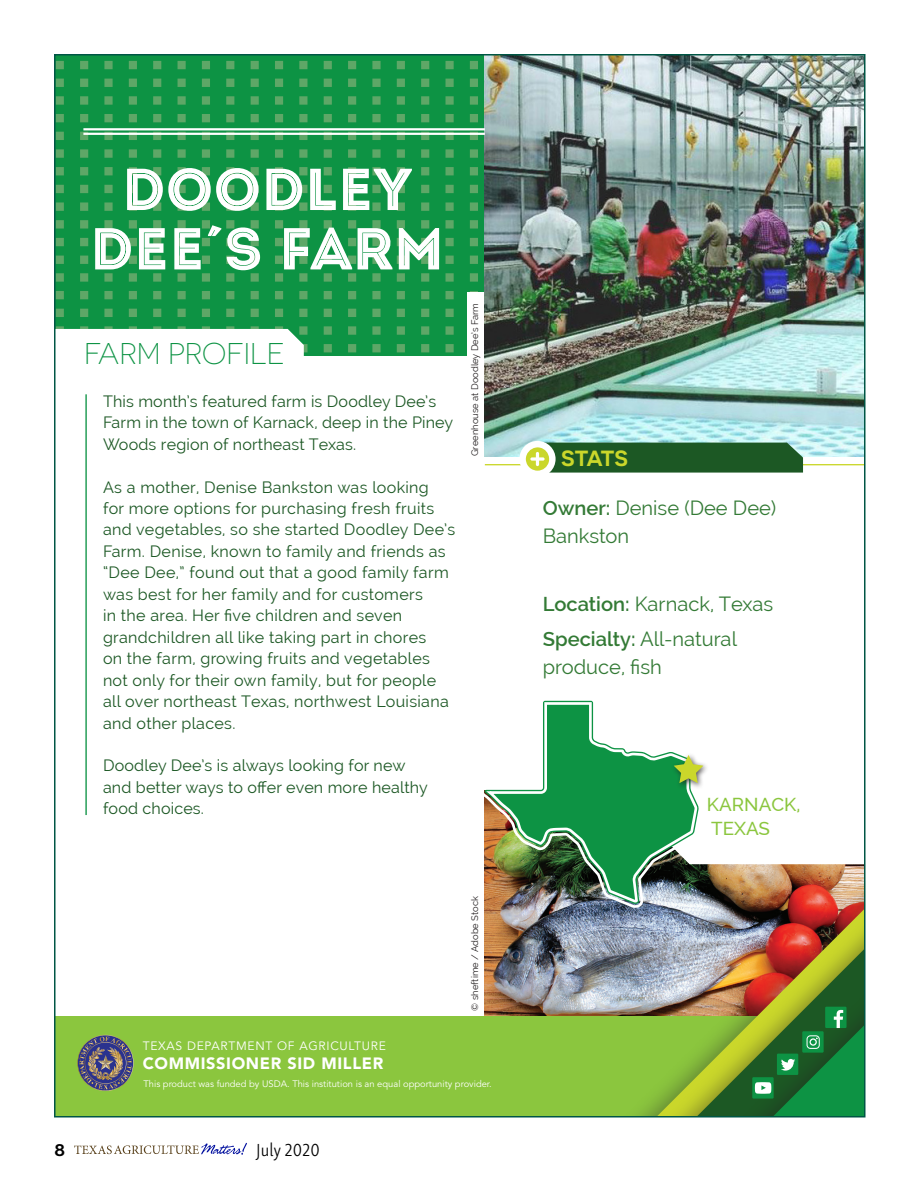
<style>
.page{position:relative;width:918px;height:1188px;background:#fff}
.page>*{position:absolute;margin:0;border:0;box-sizing:border-box;transform-origin:0 0}
.t1{font:58.95px/59.4px "Intro Inline";color:#fff;text-align:center}
.t2{font:300 30px "Novecentosanswide";color:#0d9344}
.t3{font:600 21.9px "Novecentosanswide";letter-spacing:-.06em;color:#cad72b}
.t4{font:20.1px/28.2px "Raleway";color:#337a35}
.t5{font:500 18.75px/24.2px "Raleway";color:#8bc63e}
.t6{font:300 18px "Skolar Sans Latn Cn";color:#000}
.t7{font:600 18px "Basic Gothic Pro";color:#000}
.t8{font:900 16.35px "Avenir";letter-spacing:.04em;color:#fff}
.t9{font:16.05px/21.5px "Raleway";letter-spacing:.02em;color:#1c5824}
.t10{font:12px "Avenir";letter-spacing:.06em;color:#fff}
.t11{font:9.45px "Avenir";color:#fff}
.t12{font:9.45px "Raleway";color:#231f20}
.s1{font-weight:600}
</style>
<div class="page">
<div style="left:55px;top:55px;width:434px;height:301px;background:#0d9344"></div>
<svg style="left:57px;top:61px;width:428px;height:8px"></svg>
<svg style="left:57px;top:79px;width:428px;height:8px"></svg>
<svg style="left:57px;top:96px;width:428px;height:9px"></svg>
<svg style="left:57px;top:114px;width:428px;height:8px"></svg>
<svg style="left:57px;top:132px;width:428px;height:8px"></svg>
<svg style="left:57px;top:149px;width:428px;height:9px"></svg>
<svg style="left:57px;top:167px;width:428px;height:8px"></svg>
<svg style="left:57px;top:185px;width:428px;height:8px"></svg>
<svg style="left:57px;top:202px;width:428px;height:9px"></svg>
<svg style="left:57px;top:220px;width:428px;height:9px"></svg>
<svg style="left:57px;top:238px;width:428px;height:8px"></svg>
<svg style="left:57px;top:256px;width:428px;height:8px"></svg>
<svg style="left:57px;top:273px;width:428px;height:9px"></svg>
<svg style="left:57px;top:291px;width:428px;height:8px"></svg>
<svg style="left:57px;top:309px;width:397px;height:8px"></svg>
<div style="left:467px;top:292px;width:28px;height:76px;background:#fff"></div>
<svg style="left:57px;top:326px;width:428px;height:69px"></svg>
<hr style="left:85px;top:394px;width:2px;height:421px;background:#0d9344">
<img style="left:485px;top:57px;width:378px;height:399px">
<div style="left:55px;top:1016px;width:810px;height:101px;background:#8bc63e"></div>
<hr style="left:83px;top:128px;width:402px;height:2px;background:#fff">
<hr style="left:83px;top:133px;width:402px;height:2px;background:#fff">
<hr style="left:485px;top:464px;width:380px;height:1px;background:#cad72b">
<div style="left:519px;top:441px;width:37px;height:36px;background:#fff;border-radius:50%"></div>
<svg style="left:526px;top:443px;width:277px;height:30px;background:#356a36"></svg>
<svg style="left:77px;top:1035px;width:57px;height:56px"></svg>
<img style="left:485px;top:701px;width:378px;height:414px">
<svg style="left:74px;top:1142px;width:173px;height:13px"></svg>
<p class="t1" style="left:90px;top:160px;width:356px">DOODLEY<br>DEE´S FARM</p>
<p class="t2" style="left:84px;top:336px;width:202px">FARM PROFILE</p>
<p class="t9" style="left:103px;top:390px;width:352px">This month’s featured farm is Doodley Dee’s<br>Farm in the town of Karnack, deep in the Piney<br>Woods region of northeast Texas.</p>
<p class="t9" style="left:103px;top:476px;width:354px">As a mother, Denise Bankston was looking<br>for more options for purchasing fresh fruits and vegetables, so she started Doodley Dee’s Farm. Denise, known to family and friends as “Dee Dee,” found out that a good family farm was best for her family and for customers<br>in the area. Her five children and seven grandchildren all like taking part in chores<br>on the farm, growing fruits and vegetables not only for their own family, but for people all over northeast Texas, northwest Louisiana and other places.</p>
<p class="t9" style="left:103px;top:755px;width:326px">Doodley Dee’s is always looking for new and better ways to offer even more healthy food choices.</p>
<p class="t12" style="left:469px;top:456px;width:155px;rotate:-90deg">Greenhouse at Doodley Dee’s Farm</p>
<p class="t12" style="left:469px;top:1011px;width:116px;rotate:-90deg">© sheftime / Adobe Stock</p>
<p class="t10" style="left:143px;top:1039px;width:245px">TEXAS DEPARTMENT OF AGRICULTURE</p>
<p class="t8" style="left:143px;top:1054px;width:242px">COMMISSIONER SID MILLER</p>
<p class="t11" style="left:144px;top:1078px;width:350px">This product was funded by USDA. This institution is an equal opportunity provider.</p>
<p class="t7" style="left:54px;top:1140px;width:13px">8</p>
<p class="t6" style="left:256px;top:1137px;width:65px">July 2020</p>
<p class="t3" style="left:561px;top:445px;width:68px">STATS</p>
<p class="t4" style="left:543px;top:494px;width:235px"><span class="s1">Owner:</span> Denise (Dee Dee)<br>Bankston</p>
<p class="t4" style="left:543px;top:587px;width:232px;line-height:34.2px"><span class="s1">Location:</span> Karnack, Texas<br><span class="s1">Specialty:</span> All-natural</p>
<p class="t4" style="left:543px;top:652px;width:121px">produce, fish</p>
<p class="t5" style="left:707px;top:792px;width:95px">KARNACK,<br>TEXAS</p>
</div>
